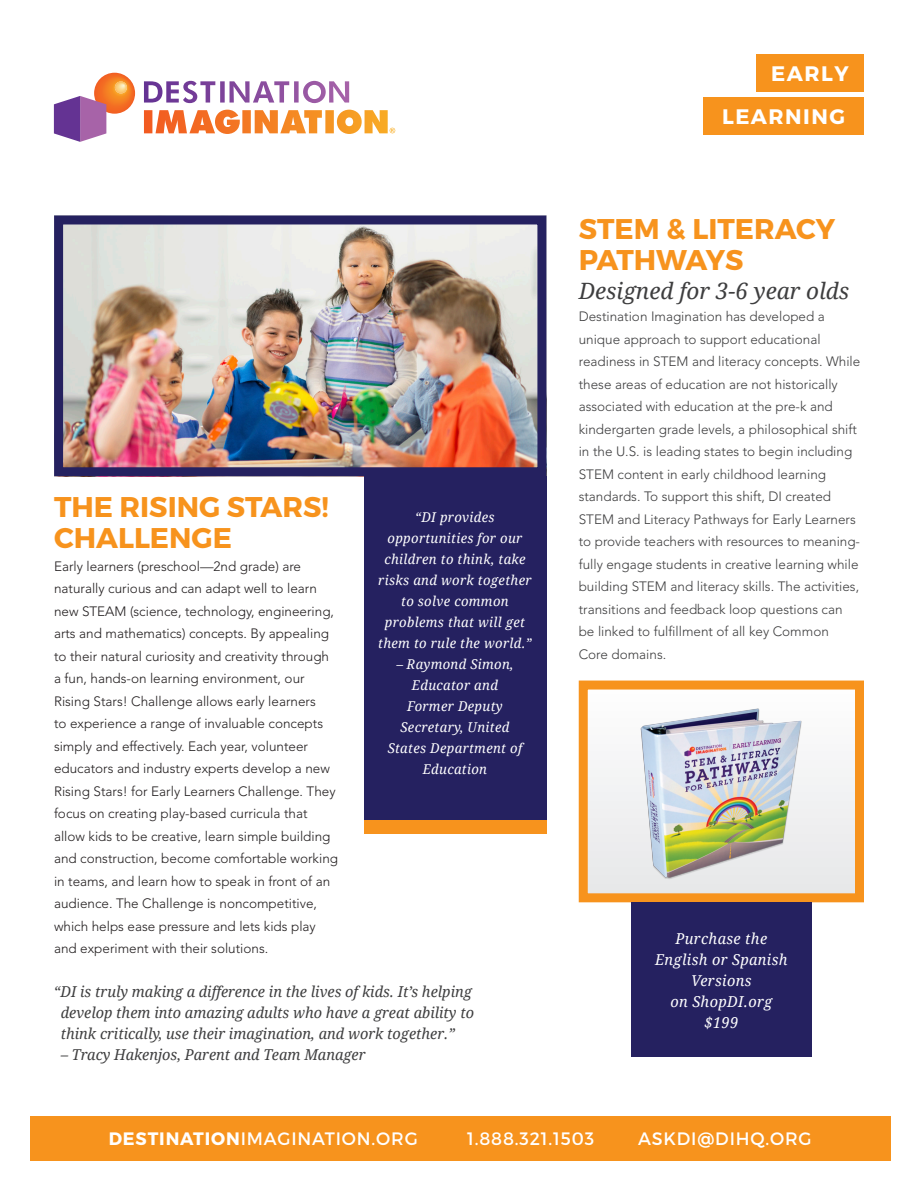
<style>
.page{position:relative;width:918px;height:1188px;background:#fff}
.page>*{position:absolute;margin:0;border:0;box-sizing:border-box;transform-origin:0 0}
._2015_Body{font:700 28.5px/31.5px "Montserrat";color:#f7931d}
._2015_Body-2{font:700 28.5px "Montserrat";letter-spacing:-.05em;color:#f7931d}
._2015_Body-3{font:italic 22.5px "Droid Serif";color:#3e3e3f}
.t1{font:700 21px "Montserrat";letter-spacing:.07em;color:#fff}
.t2{font:18px "Montserrat";letter-spacing:.05em;color:#fff}
._2015_Quote_Droid_Fo{font:italic 15px/21px "Droid Serif";color:#3e3e3f}
._2015_Quote_in_box{font:italic 15px/21px "Droid Serif";letter-spacing:.025em;color:#fff;text-align:center}
._2015_Body-4{font:300 13.5px/22.5px "Avenir";color:#231f20}
._2015_Body-5{font:300 13.5px/22.5px "Avenir";color:#3e3e3f}
._2015_Quote_in_box-2{font:italic 13.5px/21px "Droid Serif";letter-spacing:.025em;color:#fff;text-align:center}
.s1{font-weight:700}
</style>
<div class="page">
<div style="left:30px;top:1117px;width:861px;height:44px;background:#f7931d"></div>
<svg style="left:144px;top:110px;width:251px;height:24px"></svg>
<svg style="left:144px;top:81px;width:205px;height:22px"></svg>
<svg style="left:54px;top:73px;width:81px;height:69px"></svg>
<div style="left:583px;top:685px;width:277px;height:213px;background:#f2f3f4"></div>
<img style="left:640px;top:708px;width:162px;height:172px">
<div style="left:579px;top:681px;width:285px;height:221px;border:9px solid #f7931d"></div>
<div style="left:631px;top:902px;width:181px;height:155px;background:#252160"></div>
<img style="left:64px;top:225px;width:472px;height:241px">
<div style="left:54px;top:215px;width:492px;height:261px;border:9px solid #252160"></div>
<div style="left:364px;top:476px;width:182px;height:344px;background:#252160"></div>
<div style="left:364px;top:820px;width:182px;height:14px;background:#f7931d"></div>
<div style="left:756px;top:54px;width:108px;height:37px;background:#f7931d"></div>
<div style="left:703px;top:97px;width:161px;height:37px;background:#f7931d"></div>
<p class="_2015_Body" style="left:54px;top:492px;width:276px">THE RISING STARS!<br>CHALLENGE</p>
<p class="_2015_Body-4" style="left:54px;top:555px;width:286px">Early learners (preschool—2nd grade) are naturally curious and can adapt well to learn new STEAM (science, technology, engineering, arts and mathematics) concepts. By appealing to their natural curiosity and creativity through a fun, hands-on learning environment, our Rising Stars! Challenge allows early learners<br>to experience a range of invaluable concepts simply and effectively. Each year, volunteer educators and industry experts develop a new Rising Stars! for Early Learners Challenge. They focus on creating play-based curricula that allow kids to be creative, learn simple building and construction, become comfortable working in teams, and learn how to speak in front of an audience. The Challenge is noncompetitive, which helps ease pressure and lets kids play and experiment with their solutions.</p>
<p class="_2015_Quote_in_box-2" style="left:378px;top:507px;width:155px">“DI provides opportunities for our children to think, take risks and work together to solve common problems that will get them to rule the world.”</p>
<p class="_2015_Quote_in_box-2" style="left:396px;top:654px;width:119px">– Raymond Simon,</p>
<p class="_2015_Quote_in_box-2" style="left:388px;top:675px;width:136px">Educator and<br>Former Deputy<br>Secretary, United<br>States Department of<br>Education</p>
<p class="_2015_Quote_Droid_Fo" style="left:61px;top:981px;width:415px;text-indent:-7px">“DI is truly making a difference in the lives of kids. It’s helping develop them into amazing adults who have a great ability to think critically, use their imagination, and work together.”</p>
<p class="_2015_Quote_Droid_Fo" style="left:61px;top:1044px;width:306px">– Tracy Hakenjos, Parent and Team Manager</p>
<p class="t1" style="left:771px;top:61px;width:79px">EARLY</p>
<p class="t1" style="left:722px;top:104px;width:124px">LEARNING</p>
<p class="_2015_Body" style="left:579px;top:213px;width:258px">STEM &amp; LITERACY</p>
<p class="_2015_Body-2" style="left:579px;top:242px;width:166px">PATHWAYS</p>
<p class="_2015_Body-3" style="left:579px;top:278px;width:272px">Designed for 3-6 year olds</p>
<p class="_2015_Body-5" style="left:579px;top:305px;width:283px">Destination Imagination has developed a unique approach to support educational readiness in STEM and literacy concepts. While these areas of education are not historically associated with education at the pre-k and kindergarten grade levels, a philosophical shift in the U.S. is leading states to begin including STEM content in early childhood learning standards. To support this shift, DI created STEM and Literacy Pathways for Early Learners to provide teachers with resources to meaning&shy;fully engage students in creative learning while building STEM and literacy skills. The activities, transitions and feedback loop questions can be linked to fulfillment of all key Common Core domains.</p>
<p class="_2015_Quote_in_box" style="left:676px;top:928px;width:93px">Purchase the</p>
<p class="_2015_Quote_in_box" style="left:655px;top:949px;width:134px">English or Spanish<br>Versions</p>
<p class="_2015_Quote_in_box" style="left:670px;top:991px;width:103px">on ShopDI.org</p>
<p class="_2015_Quote_in_box" style="left:705px;top:1012px;width:35px">$199</p>
<h3 class="t2" style="left:109px;top:1127px;width:311px"><span class="s1">DESTINATION</span>IMAGINATION.ORG</h3>
<h3 class="t2" style="left:467px;top:1127px;width:129px">1.888.321.1503</h3>
<h3 class="t2" style="left:638px;top:1127px;width:175px">ASKDI@DIHQ.ORG</h3>
</div>
